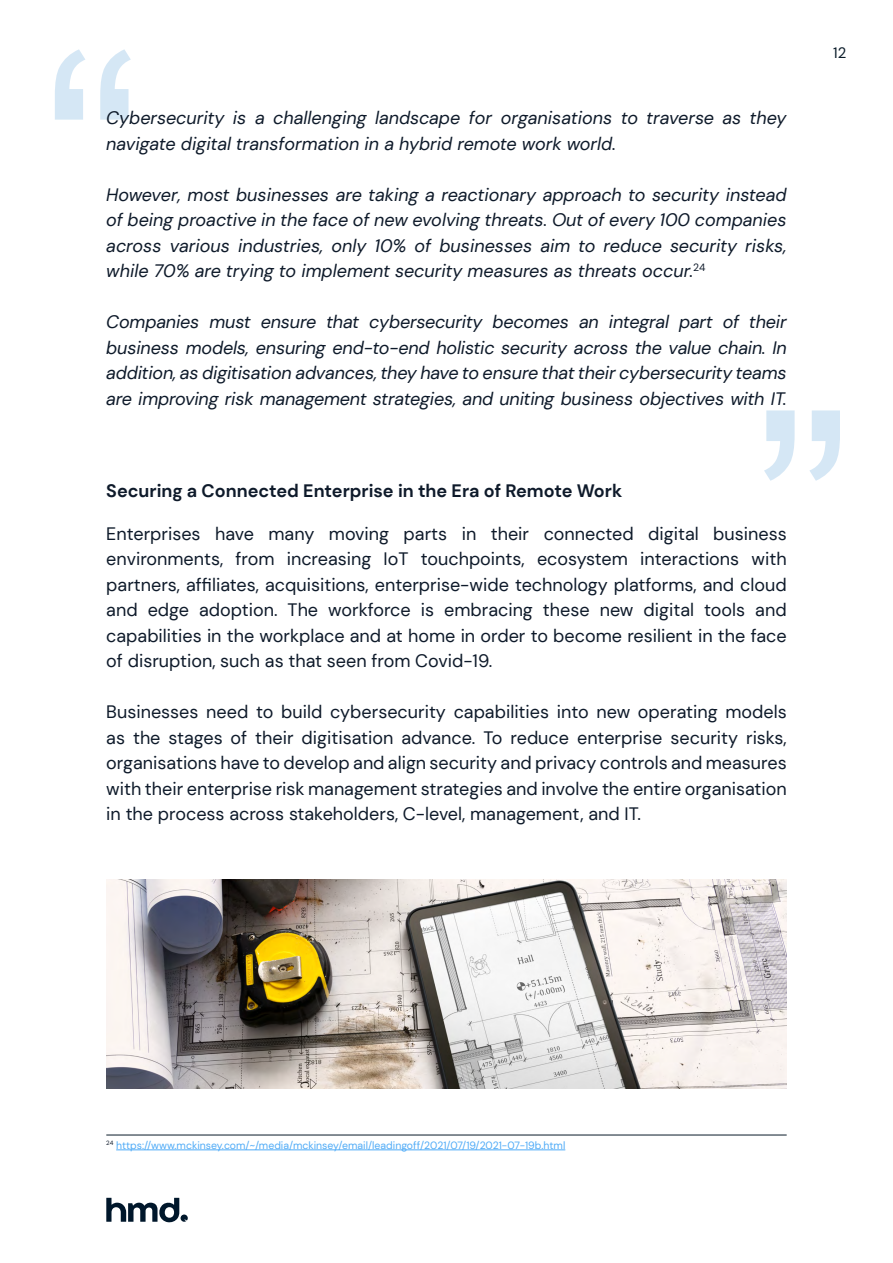
<style>
.page{position:relative;width:893px;height:1263px;background:#fff}
.page>*{position:absolute;margin:0;border:0;box-sizing:border-box;transform-origin:0 0}
.t1{font:300px "Arial";color:#60a4da}
.t2{font:18px/25.5px "DM Sans";color:#0e1a2a;text-align:justify}
.t3{font:italic 18px/25.5px "DM Sans";color:#0e1a2a;text-align:justify}
.t4{font:700 18px "DM Sans";color:#0e1a2a}
.t5{font:15px "DM Sans";color:#0a1b29}
.t6{font:10.5px "DM Sans";color:#4fabf7}
</style>
<div class="page">
<hr style="left:116px;top:1149px;width:449px;height:1px;background:#4fabf7">
<hr style="left:106px;top:1135px;width:681px;height:1px;background:#0a1b29">
<img style="left:106px;top:879px;width:681px;height:210px">
<svg style="left:106px;top:1198px;width:82px;height:24px"></svg>
<p class="t5" style="left:833px;top:44px;width:15px">12</p>
<h1 class="t1" style="left:43px;top:-44px;width:101px">“</h1>
<p class="t3" style="left:106px;top:105px;width:682px">Cybersecurity is a challenging landscape for organisations to traverse as they navigate digital transformation in a hybrid remote work world.</p>
<p class="t3" style="left:106px;top:182px;width:682px">However, most businesses are taking a reactionary approach to security instead of being proactive in the face of new evolving threats. Out of every 100 companies across various industries, only 10% of businesses aim to reduce security risks, while 70% are trying to implement security measures as threats occur.<sup>24</sup></p>
<p class="t3" style="left:106px;top:309px;width:682px">Companies must ensure that cybersecurity becomes an integral part of their business models, ensuring end-to-end holistic security across the value chain. In addition, as digitisation advances, they have to ensure that their cybersecurity teams are improving risk management strategies, and uniting business objectives with IT.</p>
<h1 class="t1" style="left:852px;top:574px;width:101px;rotate:-180deg">“</h1>
<p class="t4" style="left:106px;top:480px;width:517px">Securing a Connected Enterprise in the Era of Remote Work</p>
<p class="t2" style="left:106px;top:521px;width:682px">Enterprises have many moving parts in their connected digital business environments, from increasing IoT touchpoints, ecosystem interactions with partners, affiliates, acquisitions, enterprise-wide technology platforms, and cloud and edge adoption. The workforce is embracing these new digital tools and capabilities in the workplace and at home in order to become resilient in the face of disruption, such as that seen from Covid-19.</p>
<p class="t2" style="left:106px;top:699px;width:682px">Businesses need to build cybersecurity capabilities into new operating models as the stages of their digitisation advance. To reduce enterprise security risks, organisations have to develop and align security and privacy controls and measures with their enterprise risk management strategies and involve the entire organisation in the process across stakeholders, C-level, management, and IT.</p>
<p class="t6" style="left:106px;top:1139px;width:460px"><sup>24</sup> https://www.mckinsey.com/~/media/mckinsey/email/leadingoff/2021/07/19/2021-07-19b.html</p>
</div>
